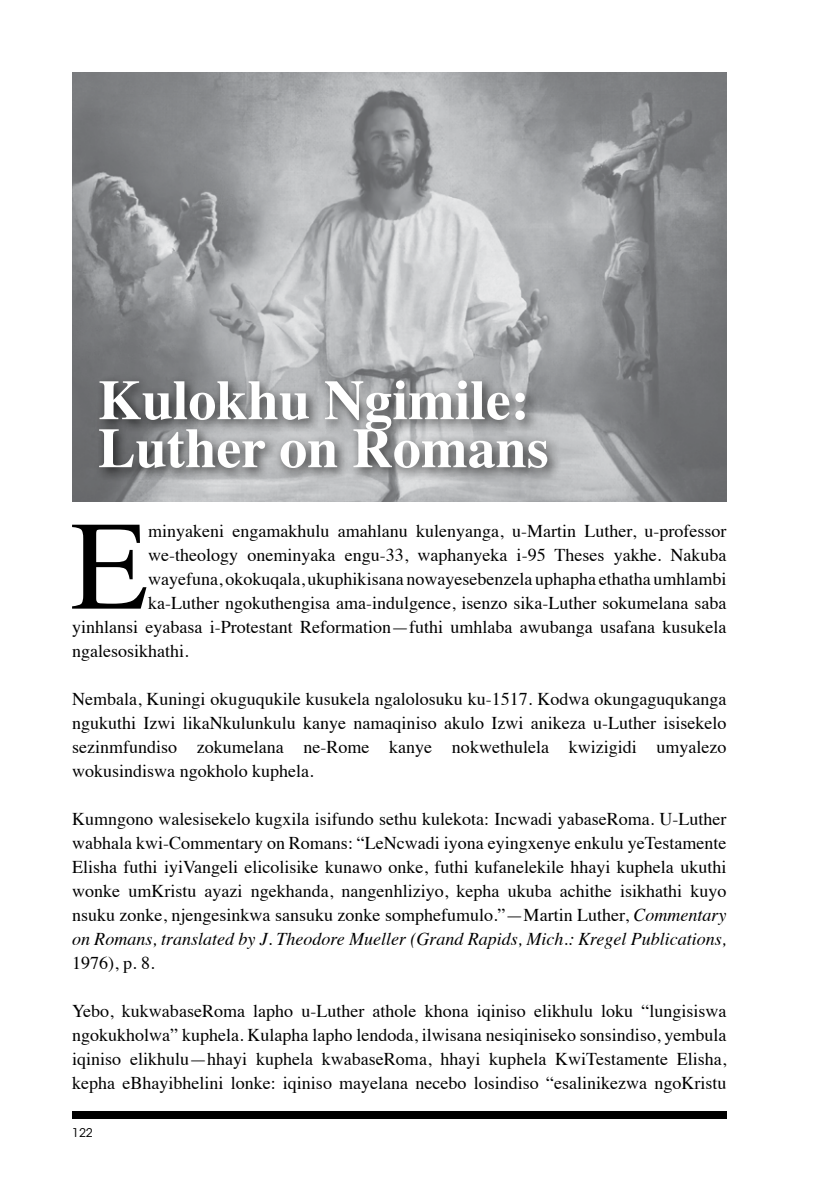
<style>
.page{position:relative;width:840px;height:1191px;background:#fff}
.page>*{position:absolute;margin:0;border:0;box-sizing:border-box;transform-origin:0 0}
.t1{font:126.8px "Times";color:#000}
.t2{font:700 56px/48px "Times";color:#fff}
.t3{font:18px/24px "Times";color:#000;text-align:justify}
.t4{font:12px "ITC Avant Garde Std";color:#000}
.s1{font-style:italic}
</style>
<div class="page">
<div style="left:72px;top:1111px;width:654px;height:8px;background:#000"></div>
<img style="left:72px;top:72px;width:654px;height:430px">
<div style="left:93px;top:374px;width:468px;height:109px;background:#000;opacity:.75"></div>
<h2 class="t2" style="left:98px;top:370px;width:452px">Kulokhu Ngimile:<br>Luther on Romans</h2>
<h1 class="t1" style="left:71px;top:447px;width:79px">E</h1>
<p class="t3" style="left:148px;top:517px;width:579px">minyakeni engamakhulu amahlanu kulenyanga, u-Martin Luther, u-professor</p>
<p class="t3" style="left:148px;top:541px;width:579px">we-theology oneminyaka engu-33, waphanyeka i-95 Theses yakhe. Nakuba</p>
<p class="t3" style="left:148px;top:565px;width:579px">wayefuna, okokuqala, ukuphikisana nowayesebenzela uphapha ethatha umhlambi</p>
<p class="t3" style="left:148px;top:589px;width:579px">ka-Luther ngokuthengisa ama-indulgence, isenzo sika-Luther sokumelana saba</p>
<p class="t3" style="left:72px;top:613px;width:655px">yinhlansi eyabasa i-Protestant Reformation—futhi umhlaba awubanga usafana kusukela</p>
<p class="t3" style="left:72px;top:637px;width:118px">ngalesosikhathi.</p>
<p class="t3" style="left:72px;top:685px;width:655px">Nembala, Kuningi okuguqukile kusukela ngalolosuku ku-1517. Kodwa okungaguqukanga ngukuthi Izwi likaNkulunkulu kanye namaqiniso akulo Izwi anikeza u-Luther isisekelo sezinmfundiso zokumelana ne-Rome kanye nokwethulela kwizigidi umyalezo wokusindiswa ngokholo kuphela.</p>
<p class="t3" style="left:72px;top:805px;width:655px">Kumngono walesisekelo kugxila isifundo sethu kulekota: Incwadi yabaseRoma. U-Luther wabhala kwi-Commentary on Romans: “LeNcwadi iyona eyingxenye enkulu yeTestamente Elisha futhi iyiVangeli elicolisike kunawo onke, futhi kufanelekile hhayi kuphela ukuthi wonke umKristu ayazi ngekhanda, nangenhliziyo, kepha ukuba achithe isikhathi kuyo nsuku zonke, njengesinkwa sansuku zonke somphefumulo.”—Martin Luther, <span class="s1">Commentary on Romans, translated by J. Theodore Mueller (Grand Rapids, Mich.: Kregel Publications,</span></p>
<p class="t3" style="left:72px;top:949px;width:84px">1976), p. 8.</p>
<p class="t3" style="left:72px;top:997px;width:655px">Yebo, kukwabaseRoma lapho u-Luther athole khona iqiniso elikhulu loku “lungisiswa ngokukholwa” kuphela. Kulapha lapho lendoda, ilwisana nesiqiniseko sonsindiso, yembula iqiniso elikhulu—hhayi kuphela kwabaseRoma, hhayi kuphela KwiTestamente Elisha, kepha eBhayibhelini lonke: iqiniso mayelana necebo losindiso “esalinikezwa ngoKristu</p>
<p class="t4" style="left:72px;top:1125px;width:22px">122</p>
</div>
